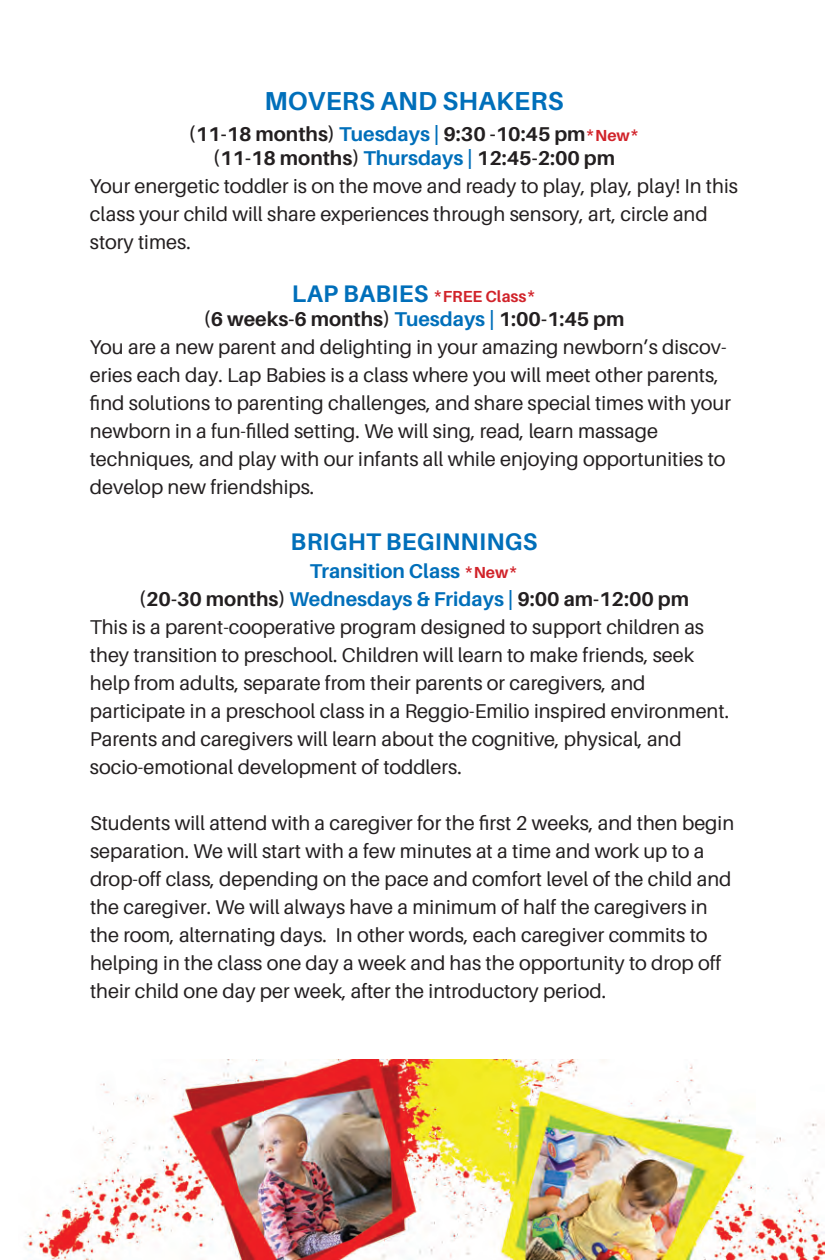
<style>
.page{position:relative;width:828px;height:1260px;background:#fff}
.page>*{position:absolute;margin:0;border:0;box-sizing:border-box;transform-origin:0 0}
.t1{font:700 26px "Aileron";letter-spacing:.01em;color:#006fba}
.t2{font:700 24px "Aileron";letter-spacing:.01em;color:#006fba}
.t3{font:20px/28px "Aileron";color:#231f20}
.t4{font:700 20px "Aileron";color:#231f20}
.t5{font:700 20px "Aileron";color:#006fba}
.t6{font:700 16px "Aileron";color:#d1232a}
.s1{color:#006fba}
.s2{font-size:16px;color:#d1232a}
.s3{font-size:24px;color:#006fba}
</style>
<div class="page">
<img style="left:24px;top:1059px;width:800px;height:201px">
<p class="t1" style="left:264px;top:87px;width:301px">MOVERS AND SHAKERS</p>
<p class="t4" style="left:188px;top:123px;width:453px">(11-18 months) <span class="s1">Tuesdays |</span> 9:30 -10:45 pm<sup>*</sup><span class="s2">New</span><sup>*</sup></p>
<p class="t4" style="left:213px;top:147px;width:404px">(11-18 months) <span class="s1">Thursdays |</span> 12:45-2:00 pm</p>
<p class="t3" style="left:90px;top:173px;width:650px">Your energetic toddler is on the move and ready to play, play, play! In this class your child will share experiences through sensory, art, circle and story times.</p>
<p class="t6" style="left:292px;top:288px;width:246px"><span class="s3">LAP BABIES</span> *FREE Class*</p>
<p class="t4" style="left:204px;top:308px;width:422px">(6 weeks-6 months) <span class="s1">Tuesdays |</span> 1:00-1:45 pm</p>
<p class="t3" style="left:90px;top:333px;width:643px">You are a new parent and delighting in your amazing newborn’s discov&shy;eries each day. Lap Babies is a class where you will meet other parents, find solutions to parenting challenges, and share special times with your newborn in a fun-filled setting. We will sing, read, learn massage</p>
<p class="t3" style="left:90px;top:445px;width:637px">techniques, and play with our infants all while enjoying opportunities to develop new friendships.</p>
<p class="t2" style="left:291px;top:528px;width:248px">BRIGHT BEGINNINGS</p>
<p class="t5" style="left:310px;top:560px;width:210px">Transition Class <sup>*</sup><span class="s2">New</span><sup>*</sup></p>
<p class="t4" style="left:139px;top:588px;width:552px">(20-30 months) <span class="s1">Wednesdays &amp; Fridays |</span> 9:00 am-12:00 pm</p>
<p class="t3" style="left:90px;top:613px;width:616px">This is a parent-cooperative program designed to support children as they transition to preschool. Children will learn to make friends, seek help from adults, separate from their parents or caregivers, and</p>
<p class="t3" style="left:90px;top:697px;width:641px">participate in a preschool class in a Reggio-Emilio inspired environment.</p>
<p class="t3" style="left:90px;top:725px;width:593px">Parents and caregivers will learn about the cognitive, physical, and socio-emotional development of toddlers.</p>
<p class="t3" style="left:90px;top:809px;width:646px">Students will attend with a caregiver for the first 2 weeks, and then begin separation. We will start with a few minutes at a time and work up to a drop-off class, depending on the pace and comfort level of the child and the caregiver. We will always have a minimum of half the caregivers in the room, alternating days. In other words, each caregiver commits to helping in the class one day a week and has the opportunity to drop off their child one day per week, after the introductory period.</p>
</div>
